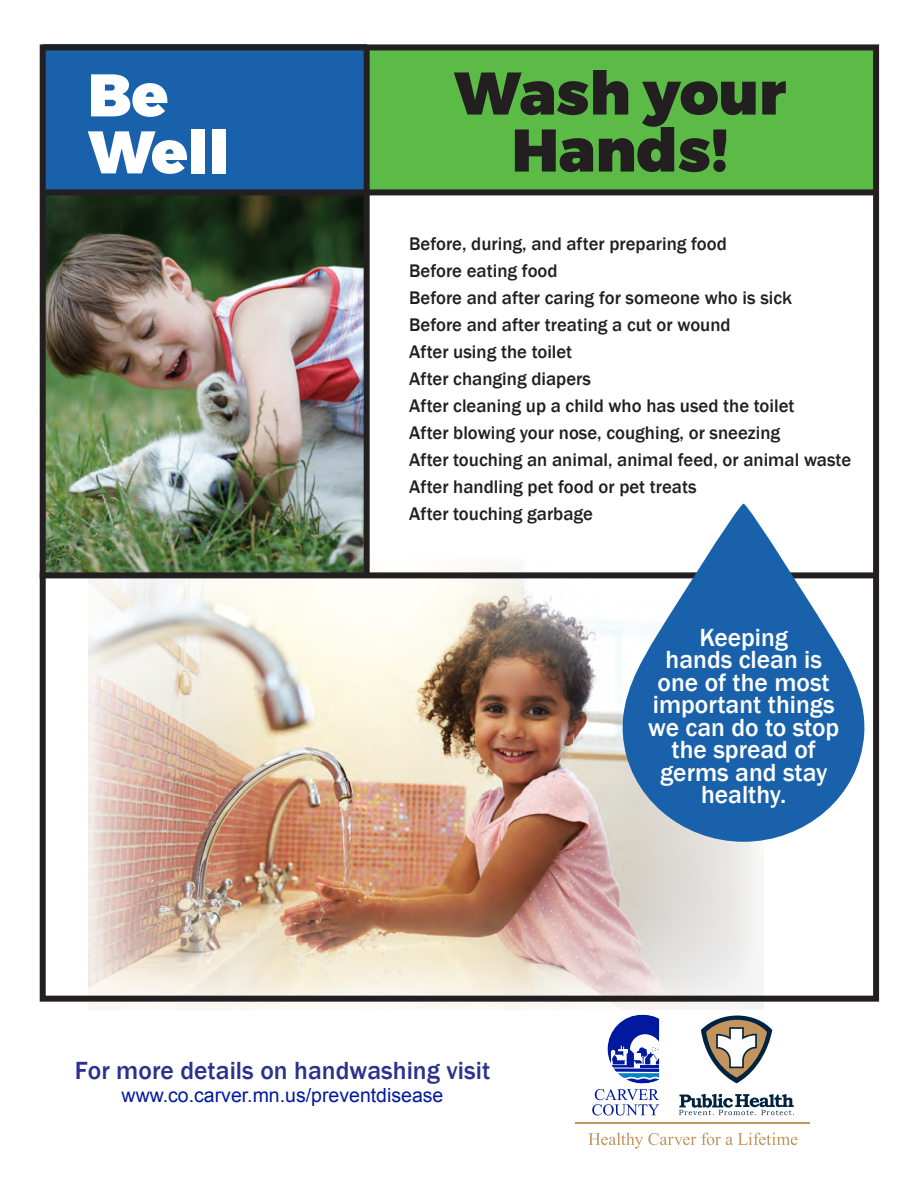
<style>
.page{position:relative;width:918px;height:1188px;background:#fff}
.page>*{position:absolute;margin:0;border:0;box-sizing:border-box;transform-origin:0 0}
.t1{font:900 60px/57px "Montserrat";color:#231f20;text-align:center}
.t2{font:900 60px/57px "Montserrat";color:#fff}
.t3{font:500 25.5px/22.5px "Franklin Gothic";color:#fff;text-align:center}
.t4{font:500 25.5px "Franklin Gothic";color:#2a328e}
.t5{font:19.5px "Arial";color:#00199f}
.t6{font:500 18.75px/27px "Franklin Gothic";color:#231f20}
</style>
<div class="page">
<img style="left:40px;top:44px;width:839px;height:958px">
<div style="left:364px;top:49px;width:6px;height:526px;background:#231f20"></div>
<div style="left:40px;top:572px;width:836px;height:6px;background:#231f20"></div>
<svg style="left:621px;top:503px;width:246px;height:339px;fill:#1962ab"></svg>
<svg style="left:701px;top:1015px;width:71px;height:68px"></svg>
<svg style="left:592px;top:1015px;width:67px;height:100px"></svg>
<hr style="left:576px;top:1122px;width:234px;height:1px;background:#c3945d">
<svg style="left:679px;top:1094px;width:115px;height:21px"></svg>
<svg style="left:588px;top:1133px;width:209px;height:16px"></svg>
<h1 class="t2" style="left:88px;top:69px;width:143px">Be<br>Well</h1>
<h1 class="t1" style="left:454px;top:67px;width:334px">Wash your<br>Hands!</h1>
<p class="t6" style="left:409px;top:230px;width:443px">Before, during, and after preparing food<br>Before eating food<br>Before and after caring for someone who is sick<br>Before and after treating a cut or wound<br>After using the toilet<br>After changing diapers<br>After cleaning up a child who has used the toilet<br>After blowing your nose, coughing, or sneezing<br>After touching an animal, animal feed, or animal waste After handling pet food or pet treats<br>After touching garbage</p>
<h2 class="t4" style="left:75px;top:1055px;width:417px">For more details on handwashing visit</h2>
<p class="t5" style="left:122px;top:1083px;width:323px">www.co.carver.mn.us/preventdisease</p>
<h2 class="t3" style="left:648px;top:626px;width:192px">Keeping<br>hands clean is one of the most important things we can do to stop the spread of germs and stay healthy.</h2>
</div>
